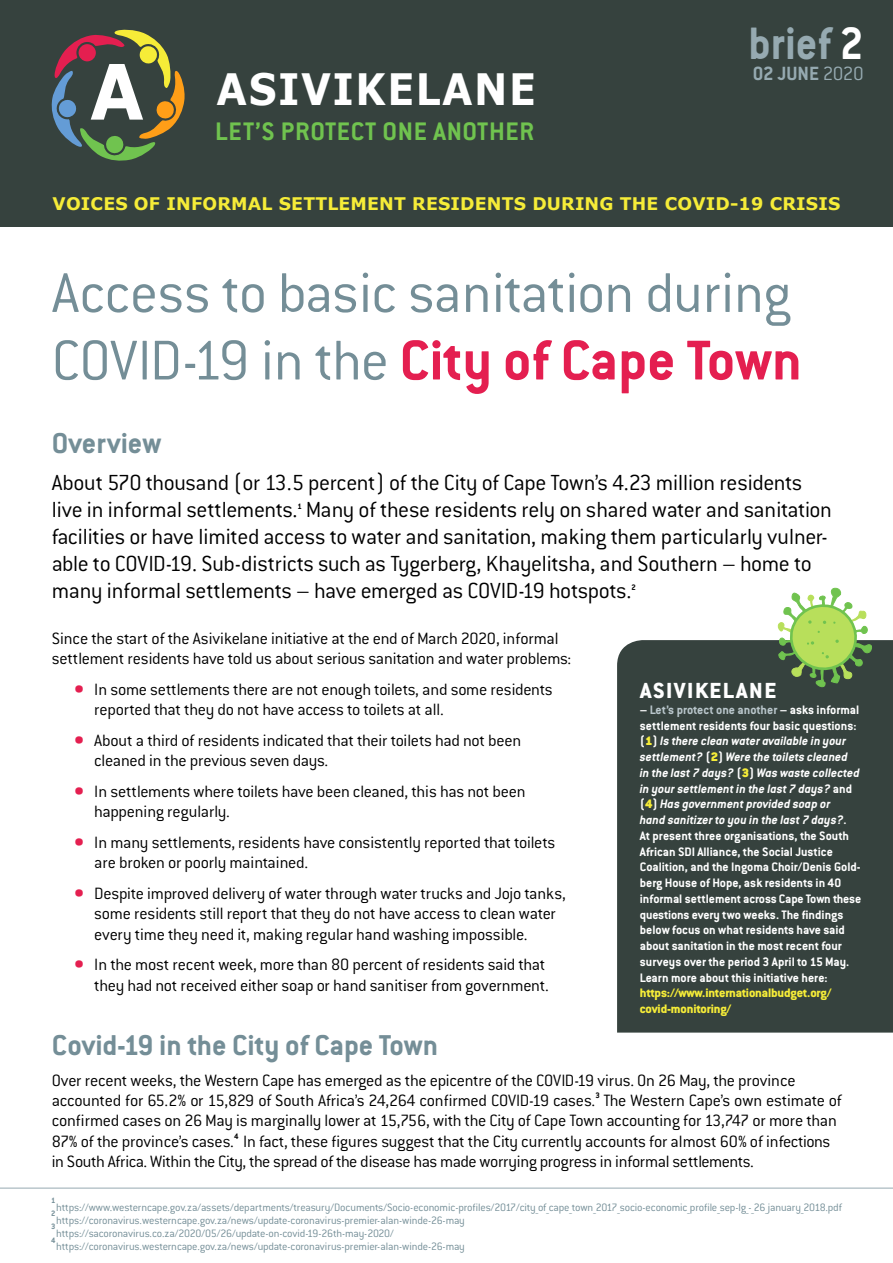
<style>
.page{position:relative;width:893px;height:1263px;background:#fff}
.page>*{position:absolute;margin:0;border:0;box-sizing:border-box;transform-origin:0 0}
.t1{font:300 61.5px/67.5px "Conduit ITC";letter-spacing:-.015em;color:#748e97}
.t2{font:700 49.8px "Conduit ITC";color:#96aab1;scale:.94 1}
.t3{font:700 43.2px "Verdana";letter-spacing:.04em;color:#fff;scale:.91 1}
.t4{font:700 31.5px "Conduit ITC";color:#748e97}
.t5{font:700 27.9px "Conduit ITC";letter-spacing:.025em;color:#70c34f}
.t6{font:300 24px/27px "Conduit ITC";letter-spacing:-.015em;color:#000}
.t7{font:800 24px "Conduit ITC";letter-spacing:.06em;color:#fff}
.t8{font:700 21px "Conduit ITC";color:#96aab1}
.t9{font:300 18px/20.2px "Conduit ITC";letter-spacing:-.015em;color:#000}
.t10{font:700 17.4px "Verdana";letter-spacing:.01em;color:#f6ec38}
.t11{font:300 16.5px "Conduit ITC";letter-spacing:-.03em;color:#96aab1}
.t12{font:700 13.5px/15.8px "Conduit ITC";color:#fff}
.t13{font:800 13.5px/15.8px "Conduit ITC";letter-spacing:-.01em;color:#f6ec38}
.t14{font:300 11.7px "Conduit ITC";letter-spacing:-.015em;color:#748e97}
.t15{font:700 8.7px "Conduit ITC";color:#000}
.t16{font:700 8.55px "Conduit ITC";color:#748e97}
.s1{font-size:76.5px}
.s2{font-weight:800;color:#748e97}
.s3{font-family:"Verdana";font-weight:700;font-size:25.2px}
.s4{font-weight:300}
.s5{font-weight:700;color:#e41f50}
.s6{font-size:25.5px;color:#e41f50}
.s7{color:#b9c6cb}
.s8{font-weight:900;color:#f6ec38}
.s9{font-style:italic}
</style>
<div class="page">
<div style="left:0;top:0;width:893px;height:227px;background:#36423e"></div>
<hr style="left:0;top:1187px;width:893px;height:2px;background:#b9c6cb">
<div style="left:617px;top:640px;width:276px;height:392px;background:#36423e"></div>
<svg style="left:776px;top:588px;width:97px;height:105px"></svg>
<svg style="left:51px;top:29px;width:134px;height:132px"></svg>
<h3 class="t3" style="left:90px;top:65px;width:492px"><span class="s1">A</span> ASIVIKELANE</h3>
<h3 class="t5" style="left:215px;top:120px;width:321px">LET’S PROTECT ONE ANOTHER</h3>
<p class="t11" style="left:682px;top:54px;width:183px">02 JUNE 2020 <span class="s2">1</span>/8 <span class="s3">A</span><sup>2</sup></p>
<h2 class="t2" style="left:748px;top:23px;width:90px">brief</h2>
<p class="t8" style="left:753px;top:65px;width:112px">02 JUNE <span class="s4">2020</span></p>
<p class="t10" style="left:53px;top:193px;width:789px">VOICES OF INFORMAL SETTLEMENT RESIDENTS DURING THE COVID-19 CRISIS</p>
<h1 class="t1" style="left:52px;top:263px;width:752px">Access to basic sanitation during<br>COVID-19 in the <span class="s5">City of Cape Town</span></h1>
<h3 class="t4" style="left:52px;top:430px;width:111px">Overview</h3>
<h3 class="t6" style="left:52px;top:471px;width:782px">About 570 thousand (or 13.5 percent) of the City of Cape Town’s 4.23 million residents live in informal settlements. Many of these residents rely on shared water and sanitation</h3>
<p class="t15" style="left:298px;top:503px;width:6px">1</p>
<p class="t6" style="left:52px;top:525px;width:778px">facilities or have limited access to water and sanitation, making them particularly vulner&shy;able to COVID-19. Sub-districts such as Tygerberg, Khayelitsha, and Southern – home to many informal settlements – have emerged as COVID-19 hotspots.</p>
<p class="t15" style="left:631px;top:584px;width:6px">2</p>
<p class="t9" style="left:52px;top:629px;width:521px">Since the start of the Asivikelane initiative at the end of March 2020, informal settlement residents have told us about serious sanitation and water problems:</p>
<p class="t9" style="left:94px;top:680px;width:460px;text-indent:-21px"><span class="s6">•</span> In some settlements there are not enough toilets, and some residents reported that they do not have access to toilets at all.</p>
<p class="t9" style="left:94px;top:731px;width:428px;text-indent:-21px"><span class="s6">•</span> About a third of residents indicated that their toilets had not been cleaned in the previous seven days.</p>
<p class="t9" style="left:94px;top:782px;width:433px;text-indent:-21px"><span class="s6">•</span> In settlements where toilets have been cleaned, this has not been happening regularly.</p>
<p class="t9" style="left:94px;top:833px;width:463px;text-indent:-21px"><span class="s6">•</span> In many settlements, residents have consistently reported that toilets are broken or poorly maintained.</p>
<p class="t9" style="left:94px;top:884px;width:473px;text-indent:-21px"><span class="s6">•</span> Despite improved delivery of water through water trucks and Jojo tanks, some residents still report that they do not have access to clean water every time they need it, making regular hand washing impossible.</p>
<p class="t9" style="left:73px;top:956px;width:477px;text-align:right"><span class="s6">•</span> In the most recent week, more than 80 percent of residents said that they had not received either soap or hand sanitiser from government.</p>
<h3 class="t7" style="left:640px;top:683px;width:138px">ASIVIKELANE</h3>
<p class="t12" style="left:640px;top:703px;width:223px">– <span class="s7">Let’s protect one another</span> – asks informal settlement residents four basic questions: (<span class="s8">1</span>) <span class="s9">Is there clean water available in your settlement?</span> (<span class="s8">2</span>) <span class="s9">Were the toilets cleaned<br>in the last 7 days?</span> (<span class="s8">3</span>) <span class="s9">Was waste collected in your settlement in the last 7 days?</span> and (<span class="s8">4</span>) <span class="s9">Has government provided soap or<br>hand sanitizer to you in the last 7 days?</span>.<br>At present three organisations, the South African SDI Alliance, the Social Justice Coalition, and the Ingoma Choir/Denis Gold&shy;berg House of Hope, ask residents in 40 informal settlement across Cape Town these questions every two weeks. The findings below focus on what residents have said about sanitation in the most recent four surveys over the period 3 April to 15 May.<br>Learn more about this initiative here:</p>
<p class="t13" style="left:640px;top:987px;width:193px">https://www.internationalbudget.org/ covid-monitoring/</p>
<h3 class="t4" style="left:52px;top:1032px;width:388px">Covid-19 in the City of Cape Town</h3>
<p class="t9" style="left:52px;top:1071px;width:792px">Over recent weeks, the Western Cape has emerged as the epicentre of the COVID-19 virus. On 26 May, the province accounted for 65.2% or 15,829 of South Africa’s 24,264 confirmed COVID-19 cases.<sup>3</sup> The Western Cape’s own estimate of confirmed cases on 26 May is marginally lower at 15,756, with the City of Cape Town accounting for 13,747 or more than 87% of the province’s cases.<sup>4</sup> In fact, these figures suggest that the City currently accounts for almost 60% of infections in South Africa. Within the City, the spread of the disease has made worrying progress in informal settlements.</p>
<p class="t16" style="left:51px;top:1196px;width:6px">1</p>
<p class="t14" style="left:56px;top:1202px;width:787px">https://www.westerncape.gov.za/assets/departments/treasury/Documents/Socio-economic-profiles/2017/city_of_cape_town_2017_socio-economic_profile_sep-lg_-_26_january_2018.pdf</p>
<p class="t16" style="left:51px;top:1210px;width:6px">2</p>
<p class="t14" style="left:56px;top:1215px;width:410px">https://coronavirus.westerncape.gov.za/news/update-coronavirus-premier-alan-winde-26-may</p>
<p class="t16" style="left:51px;top:1223px;width:6px">3</p>
<p class="t14" style="left:56px;top:1228px;width:339px">https://sacoronavirus.co.za/2020/05/26/update-on-covid-19-26th-may-2020/</p>
<p class="t16" style="left:51px;top:1236px;width:6px">4</p>
<p class="t14" style="left:56px;top:1242px;width:410px">https://coronavirus.westerncape.gov.za/news/update-coronavirus-premier-alan-winde-26-may</p>
</div>
